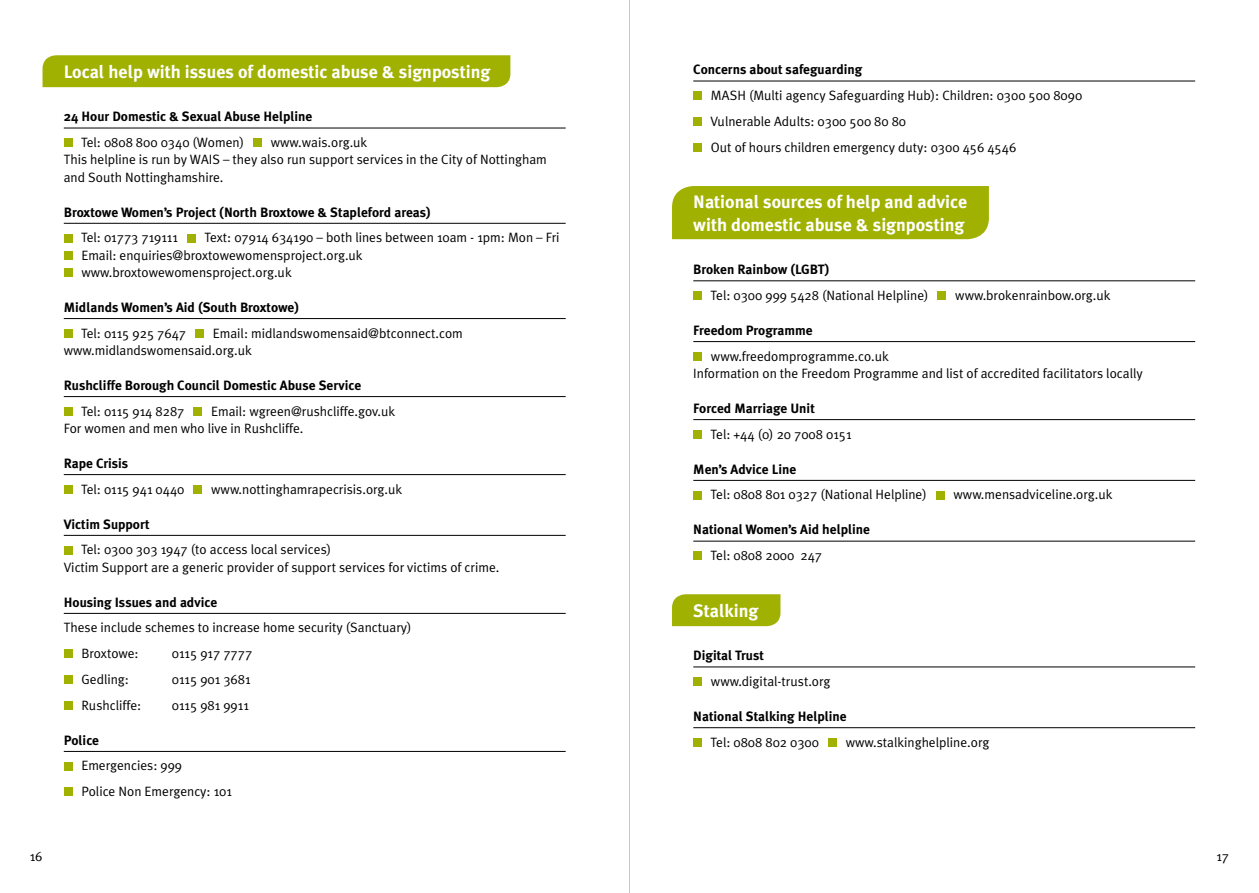
<style>
.page{position:relative;width:1259px;height:893px;background:#fff}
.page>*{position:absolute;margin:0;border:0;box-sizing:border-box;transform-origin:0 0}
.t1{font:700 18px/22.5px "Meta Plus";color:#fff}
.t2{font:13.5px/17.2px "Meta Plus Normal";color:#000}
.t3{font:700 13.5px "Meta Plus";color:#000}
</style>
<div class="page">
<div style="left:43px;top:55px;width:467px;height:32px;background:#a0b101"></div>
<div style="left:672px;top:594px;width:108px;height:32px;background:#a0b101"></div>
<div style="left:672px;top:186px;width:317px;height:53px;background:#a0b101"></div>
<hr style="left:64px;top:128px;width:502px;height:1px;background:#000">
<hr style="left:64px;top:223px;width:502px;height:1px;background:#000">
<hr style="left:64px;top:318px;width:502px;height:1px;background:#000">
<hr style="left:64px;top:396px;width:502px;height:1px;background:#000">
<hr style="left:64px;top:474px;width:502px;height:1px;background:#000">
<hr style="left:64px;top:535px;width:502px;height:1px;background:#000">
<hr style="left:64px;top:613px;width:502px;height:1px;background:#000">
<hr style="left:64px;top:751px;width:502px;height:1px;background:#000">
<div style="left:64px;top:139px;width:8px;height:8px;background:#a0b101"></div>
<div style="left:253px;top:139px;width:9px;height:8px;background:#a0b101"></div>
<div style="left:64px;top:234px;width:8px;height:8px;background:#a0b101"></div>
<div style="left:187px;top:234px;width:9px;height:8px;background:#a0b101"></div>
<div style="left:64px;top:251px;width:8px;height:9px;background:#a0b101"></div>
<div style="left:64px;top:268px;width:8px;height:9px;background:#a0b101"></div>
<div style="left:64px;top:329px;width:8px;height:9px;background:#a0b101"></div>
<div style="left:195px;top:329px;width:9px;height:9px;background:#a0b101"></div>
<div style="left:64px;top:407px;width:8px;height:9px;background:#a0b101"></div>
<div style="left:194px;top:407px;width:8px;height:9px;background:#a0b101"></div>
<div style="left:64px;top:485px;width:8px;height:9px;background:#a0b101"></div>
<div style="left:194px;top:485px;width:8px;height:9px;background:#a0b101"></div>
<div style="left:64px;top:546px;width:8px;height:8px;background:#a0b101"></div>
<div style="left:64px;top:650px;width:8px;height:8px;background:#a0b101"></div>
<div style="left:64px;top:675px;width:8px;height:9px;background:#a0b101"></div>
<div style="left:64px;top:701px;width:8px;height:9px;background:#a0b101"></div>
<div style="left:64px;top:762px;width:8px;height:8px;background:#a0b101"></div>
<div style="left:64px;top:788px;width:8px;height:8px;background:#a0b101"></div>
<hr style="left:693px;top:81px;width:502px;height:1px;background:#000">
<hr style="left:693px;top:280px;width:502px;height:1px;background:#000">
<hr style="left:693px;top:341px;width:502px;height:1px;background:#000">
<hr style="left:693px;top:419px;width:502px;height:1px;background:#000">
<hr style="left:693px;top:480px;width:502px;height:1px;background:#000">
<hr style="left:693px;top:541px;width:502px;height:1px;background:#000">
<hr style="left:693px;top:667px;width:502px;height:1px;background:#000">
<hr style="left:693px;top:727px;width:502px;height:1px;background:#000">
<div style="left:693px;top:92px;width:9px;height:8px;background:#a0b101"></div>
<div style="left:693px;top:117px;width:9px;height:9px;background:#a0b101"></div>
<div style="left:693px;top:143px;width:9px;height:9px;background:#a0b101"></div>
<div style="left:693px;top:291px;width:9px;height:9px;background:#a0b101"></div>
<div style="left:937px;top:291px;width:9px;height:9px;background:#a0b101"></div>
<div style="left:693px;top:352px;width:9px;height:9px;background:#a0b101"></div>
<div style="left:693px;top:430px;width:9px;height:9px;background:#a0b101"></div>
<div style="left:693px;top:491px;width:9px;height:8px;background:#a0b101"></div>
<div style="left:936px;top:491px;width:8px;height:8px;background:#a0b101"></div>
<div style="left:693px;top:552px;width:9px;height:8px;background:#a0b101"></div>
<div style="left:693px;top:677px;width:9px;height:9px;background:#a0b101"></div>
<div style="left:693px;top:738px;width:9px;height:9px;background:#a0b101"></div>
<div style="left:828px;top:738px;width:8px;height:9px;background:#a0b101"></div>
<hr style="left:629px;top:0;width:1px;height:893px;background:#c6c6c6">
<h1 class="t1" style="left:64px;top:60px;width:428px">Local help with issues of domestic abuse &amp; signposting</h1>
<p class="t3" style="left:64px;top:109px;width:250px">24 Hour Domestic &amp; Sexual Abuse Helpline</p>
<p class="t2" style="left:81px;top:134px;width:164px">Tel: 0808 800 0340 (Women)</p>
<p class="t2" style="left:64px;top:134px;width:484px;text-indent:207px">www.wais.org.uk<br>This helpline is run by WAIS – they also run support services in the City of Nottingham and South Nottinghamshire.</p>
<p class="t3" style="left:64px;top:204px;width:368px">Broxtowe Women’s Project (North Broxtowe &amp; Stapleford areas)</p>
<p class="t2" style="left:81px;top:229px;width:98px">Tel: 01773 719111</p>
<p class="t2" style="left:81px;top:229px;width:479px;text-indent:123px">Text: 07914 634190 – both lines between 10am - 1pm: Mon – Fri<br>Email: enquiries@broxtowewomensproject.org.uk www.broxtowewomensproject.org.uk</p>
<p class="t3" style="left:64px;top:299px;width:237px">Midlands Women’s Aid (South Broxtowe)</p>
<p class="t2" style="left:81px;top:324px;width:107px">Tel: 0115 925 7647</p>
<p class="t2" style="left:64px;top:324px;width:400px;text-indent:149px">Email: midlandswomensaid@btconnect.com www.midlandswomensaid.org.uk</p>
<p class="t3" style="left:64px;top:377px;width:299px">Rushcliffe Borough Council Domestic Abuse Service</p>
<p class="t2" style="left:81px;top:402px;width:105px">Tel: 0115 914 8287</p>
<p class="t2" style="left:64px;top:402px;width:333px;text-indent:147px">Email: wgreen@rushcliffe.gov.uk<br>For women and men who live in Rushcliffe.</p>
<p class="t3" style="left:64px;top:455px;width:66px">Rape Crisis</p>
<p class="t2" style="left:81px;top:480px;width:105px">Tel: 0115 941 0440</p>
<p class="t2" style="left:211px;top:480px;width:193px">www.nottinghamrapecrisis.org.uk</p>
<p class="t3" style="left:64px;top:516px;width:87px">Victim Support</p>
<p class="t2" style="left:64px;top:541px;width:437px;text-indent:17px">Tel: 0300 303 1947 (to access local services)<br>Victim Support are a generic provider of support services for victims of crime.</p>
<p class="t3" style="left:64px;top:594px;width:155px">Housing Issues and advice</p>
<p class="t2" style="left:81px;top:615px;width:332px;line-height:25.8px;text-indent:-18px">These include schemes to increase home security (Sanctuary)<br>Broxtowe:</p>
<p class="t2" style="left:172px;top:645px;width:82px">0115 917 7777</p>
<p class="t2" style="left:81px;top:670px;width:49px">Gedling:</p>
<p class="t2" style="left:172px;top:670px;width:80px">0115 901 3681</p>
<p class="t2" style="left:81px;top:696px;width:61px">Rushcliffe:</p>
<p class="t2" style="left:172px;top:696px;width:79px">0115 981 9911</p>
<p class="t3" style="left:64px;top:732px;width:37px">Police</p>
<p class="t2" style="left:81px;top:753px;width:152px;line-height:25.8px">Emergencies: 999<br>Police Non Emergency: 101</p>
<p class="t3" style="left:693px;top:62px;width:170px">Concerns about safeguarding</p>
<p class="t2" style="left:710px;top:82px;width:373px;line-height:25.8px">MASH (Multi agency Safeguarding Hub): Children: 0300 500 8090<br>Vulnerable Adults: 0300 500 80 80<br>Out of hours children emergency duty: 0300 456 4546</p>
<h1 class="t1" style="left:693px;top:190px;width:275px">National sources of help and advice with domestic abuse &amp; signposting</h1>
<p class="t3" style="left:693px;top:262px;width:138px">Broken Rainbow (LGBT)</p>
<p class="t2" style="left:710px;top:286px;width:219px">Tel: 0300 999 5428 (National Helpline)</p>
<p class="t2" style="left:955px;top:286px;width:157px">www.brokenrainbow.org.uk</p>
<p class="t3" style="left:693px;top:322px;width:121px">Freedom Programme</p>
<p class="t2" style="left:693px;top:347px;width:451px;text-indent:18px">www.freedomprogramme.co.uk<br>Information on the Freedom Programme and list of accredited facilitators locally</p>
<p class="t3" style="left:693px;top:400px;width:123px">Forced Marriage Unit</p>
<p class="t2" style="left:710px;top:425px;width:142px">Tel: +44 (0) 20 7008 0151</p>
<p class="t3" style="left:693px;top:461px;width:104px">Men’s Advice Line</p>
<p class="t2" style="left:710px;top:486px;width:218px">Tel: 0808 801 0327 (National Helpline)</p>
<p class="t2" style="left:953px;top:486px;width:160px">www.mensadviceline.org.uk</p>
<p class="t3" style="left:693px;top:522px;width:178px">National Women’s Aid helpline</p>
<p class="t2" style="left:710px;top:547px;width:113px">Tel: 0808 2000 247</p>
<h1 class="t1" style="left:693px;top:599px;width:67px">Stalking</h1>
<p class="t3" style="left:693px;top:648px;width:72px">Digital Trust</p>
<p class="t2" style="left:711px;top:672px;width:121px">www.digital-trust.org</p>
<p class="t3" style="left:693px;top:708px;width:155px">National Stalking Helpline</p>
<p class="t2" style="left:710px;top:733px;width:110px">Tel: 0808 802 0300</p>
<p class="t2" style="left:846px;top:733px;width:145px">www.stalkinghelpline.org</p>
<p class="t2" style="left:30px;top:848px;width:14px">16</p>
<p class="t2" style="left:1216px;top:848px;width:14px">17</p>
</div>
